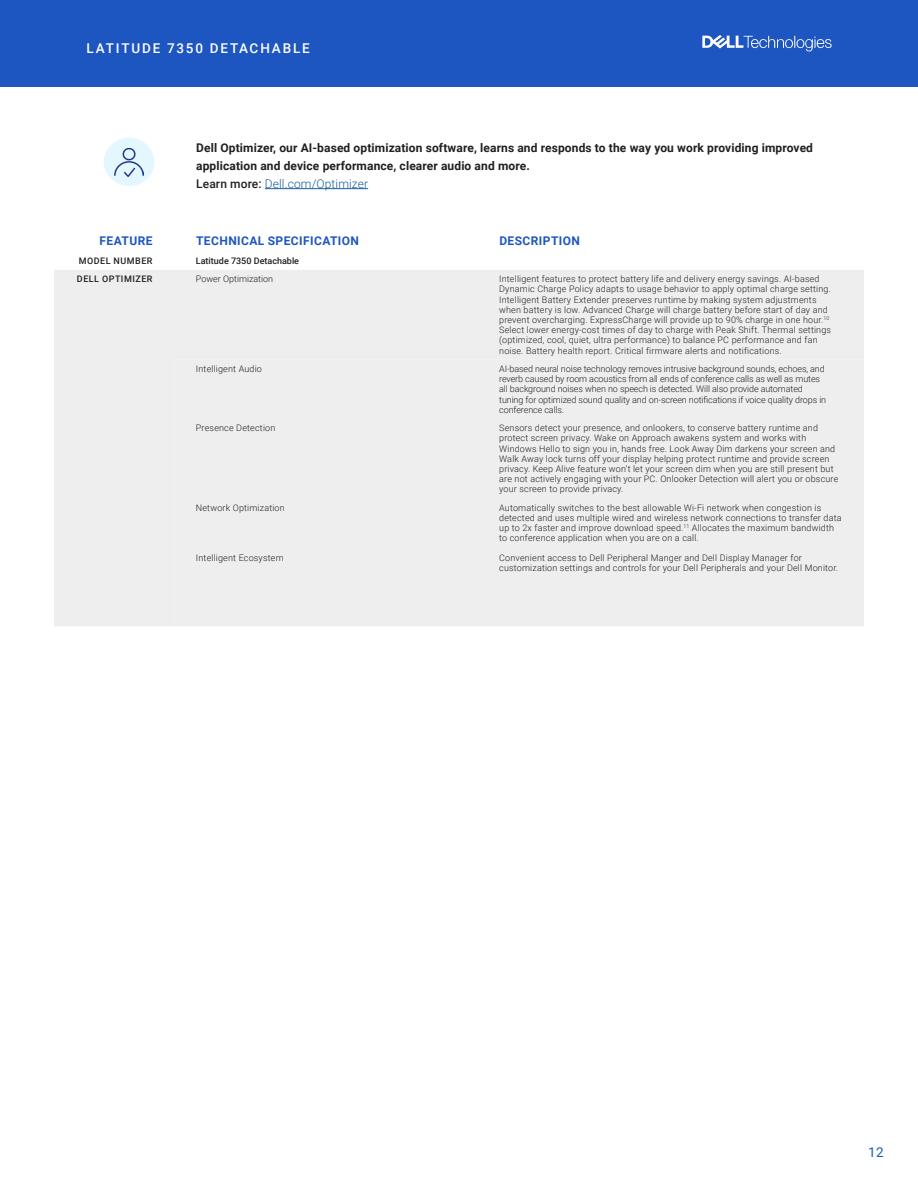
<style>
.page{position:relative;width:918px;height:1188px;background:#fff}
.page>*{position:absolute;margin:0;border:0;box-sizing:border-box;transform-origin:0 0}
.t1{font:500 13.5px "Roboto";letter-spacing:.135em;color:#fff}
.t2{font:13.5px "Roboto";color:#1d56c0}
.t3{font:700 12px/18px "Roboto";letter-spacing:.01em;color:#231f20}
.t4{font:700 12px "Roboto";letter-spacing:.035em;color:#1d56c0}
.t5{font:300 12px "Roboto";letter-spacing:.01em;color:#175d9e}
.t6{font:300 9px/10.2px "Roboto";letter-spacing:.02em;color:#231f20}
.t7{font:300 9px/10.2px "Roboto";letter-spacing:-.01em;color:#231f20}
.t8{font:500 9px "Roboto";letter-spacing:.055em;color:#231f20}
.t9{font:500 9px "Roboto";color:#231f20}
.t10{font:300 9px "Roboto";color:#231f20}
.s1{font-weight:500;color:#231f20}
</style>
<div class="page">
<div style="left:0;top:0;width:918px;height:86px;background:#1d56c0"></div>
<div style="left:54px;top:270px;width:810px;height:356px;background:#eee"></div>
<div style="left:174px;top:360px;width:690px;height:266px;background:#eee"></div>
<hr style="left:265px;top:188px;width:103px;height:1px;background:#175d9e">
<div style="left:104px;top:138px;width:50px;height:48px;background:#e5f7fe;border-radius:50%"></div>
<img style="left:114px;top:148px;width:30px;height:28px">
<svg style="left:702px;top:35px;width:130px;height:16px"></svg>
<p class="t1" style="left:86px;top:39px;width:225px">LATITUDE 7350 DETACHABLE</p>
<p class="t3" style="left:196px;top:138px;width:618px">Dell Optimizer, our AI-based optimization software, learns and responds to the way you work providing improved application and device performance, clearer audio and more.</p>
<p class="t5" style="left:196px;top:175px;width:173px"><span class="s1">Learn more:</span> Dell.com/Optimizer</p>
<p class="t4" style="left:100px;top:233px;width:54px">FEATURE</p>
<p class="t4" style="left:196px;top:233px;width:164px">TECHNICAL SPECIFICATION</p>
<p class="t4" style="left:499px;top:233px;width:82px">DESCRIPTION</p>
<p class="t8" style="left:79px;top:254px;width:75px">MODEL NUMBER</p>
<p class="t9" style="left:196px;top:254px;width:105px">Latitude 7350 Detachable</p>
<p class="t8" style="left:77px;top:273px;width:77px">DELL OPTIMIZER</p>
<p class="t10" style="left:196px;top:273px;width:79px">Power Optimization</p>
<p class="t6" style="left:499px;top:274px;width:333px">Intelligent features to protect battery life and delivery energy savings. AI-based Dynamic Charge Policy adapts to usage behavior to apply optimal charge setting.<br>Intelligent Battery Extender preserves runtime by making system adjustments when battery is low. Advanced Charge will charge battery before start of day and prevent overcharging. ExpressCharge will provide up to 90% charge in one hour.<sup>10<br></sup>Select lower energy-cost times of day to charge with Peak Shift. Thermal settings (optimized, cool, quiet, ultra performance) to balance PC performance and fan noise. Battery health report. Critical firmware alerts and notifications.</p>
<p class="t6" style="left:196px;top:363px;width:68px">Intelligent Audio</p>
<p class="t7" style="left:499px;top:363px;width:329px">AI-based neural noise technology removes intrusive background sounds, echoes, and reverb caused by room acoustics from all ends of conference calls as well as mutes all background noises when no speech is detected. Will also provide automated tuning for optimized sound quality and on-screen notifications if voice quality drops in conference calls.</p>
<p class="t6" style="left:196px;top:423px;width:81px">Presence Detection</p>
<p class="t6" style="left:499px;top:423px;width:341px">Sensors detect your presence, and onlookers, to conserve battery runtime and protect screen privacy. Wake on Approach awakens system and works with Windows Hello to sign you in, hands free. Look Away Dim darkens your screen and Walk Away lock turns off your display helping protect runtime and provide screen privacy. Keep Alive feature won’t let your screen dim when you are still present but are not actively engaging with your PC. Onlooker Detection will alert you or obscure your screen to provide privacy.</p>
<p class="t6" style="left:196px;top:502px;width:90px">Network Optimization</p>
<p class="t6" style="left:499px;top:502px;width:344px">Automatically switches to the best allowable Wi-Fi network when congestion is detected and uses multiple wired and wireless network connections to transfer data up to 2x faster and improve download speed.<sup>11</sup> Allocates the maximum bandwidth to conference application when you are on a call.</p>
<p class="t6" style="left:196px;top:552px;width:89px">Intelligent Ecosystem</p>
<p class="t6" style="left:499px;top:552px;width:341px">Convenient access to Dell Peripheral Manger and Dell Display Manager for customization settings and controls for your Dell Peripherals and your Dell Monitor.</p>
<p class="t2" style="left:868px;top:1143px;width:17px">12</p>
</div>
